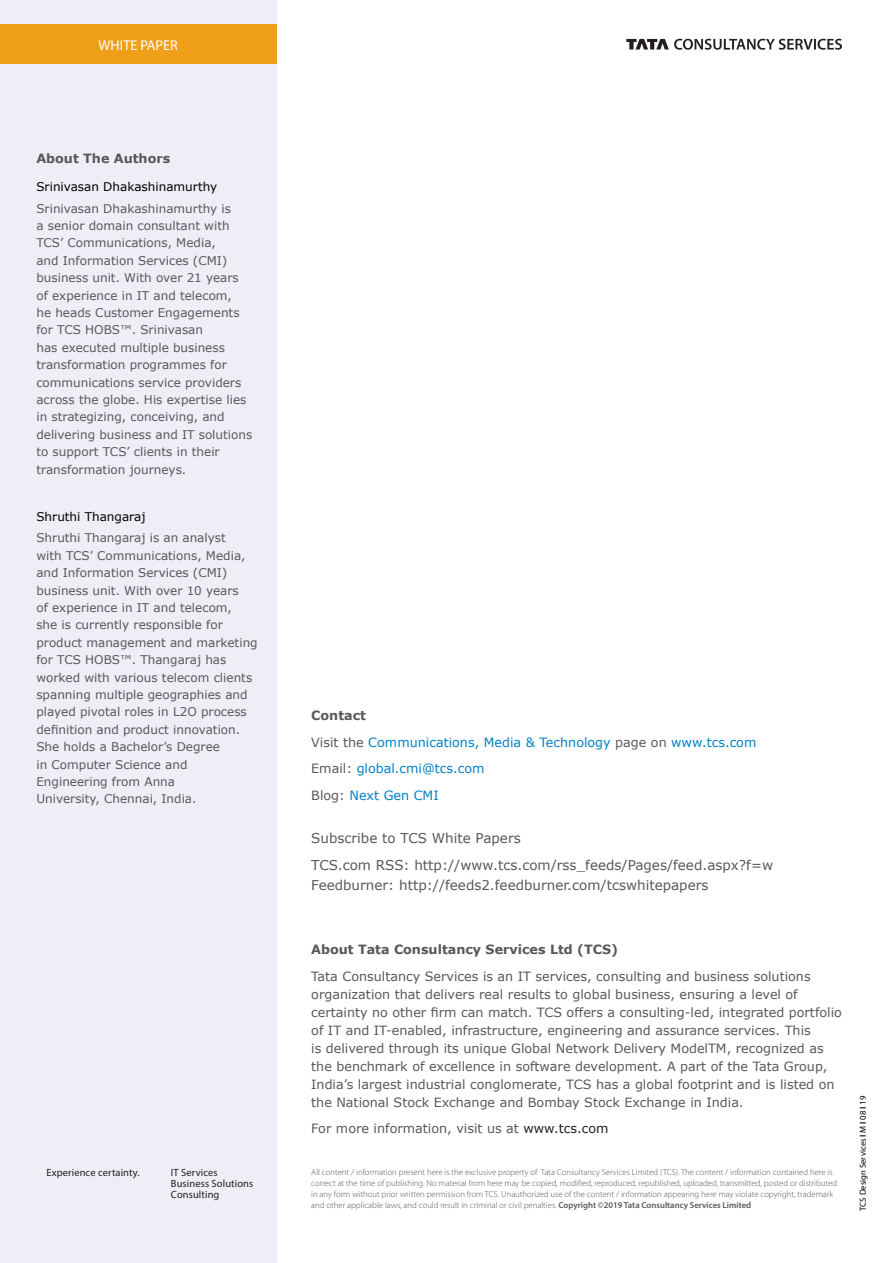
<style>
.page{position:relative;width:893px;height:1263px;background:#fff}
.page>*{position:absolute;margin:0;border:0;box-sizing:border-box;transform-origin:0 0}
.t1{font:14.25px "Myriad Pro";color:#fff}
.t2{font:13.5px "Verdana";color:#57585a}
.t3{font:12.75px/18px "Verdana";color:#57585a}
.t4{font:12.75px "Verdana";color:#0080c5}
.t5{font:700 12.75px "Verdana";color:#57585a}
.t6{font:12px/17.4px "Verdana";color:#57585a}
.t7{font:12px "Verdana";color:#000}
.t8{font:10.5px "Myriad Pro";letter-spacing:.01em;color:#231f20}
.t9{font:300 8.7px/11.2px "Myriad Pro";color:#57585a}
.t10{font:8.7px "Myriad Pro";color:#000}
.s1{color:#57585a}
.s2{color:#231f20}
.s3{font-weight:600}
</style>
<div class="page">
<div style="left:0;top:0;width:276px;height:1263px;background:#efeef6"></div>
<div style="left:0;top:25px;width:276px;height:39px;background:#f09f19"></div>
<svg style="left:626px;top:39px;width:216px;height:11px"></svg>
<p class="t1" style="left:99px;top:36px;width:81px">WHITE PAPER</p>
<p class="t5" style="left:36px;top:149px;width:135px">About The Authors</p>
<p class="t7" style="left:36px;top:178px;width:182px">Srinivasan Dhakashinamurthy</p>
<p class="t6" style="left:36px;top:199px;width:217px">Srinivasan Dhakashinamurthy is<br>a senior domain consultant with<br>TCS’ Communications, Media,<br>and Information Services (CMI) business unit. With over 21 years of experience in IT and telecom,<br>he heads Customer Engagements for TCS HOBS™. Srinivasan<br>has executed multiple business transformation programmes for communications service providers across the globe. His expertise lies in strategizing, conceiving, and delivering business and IT solutions to support TCS’ clients in their transformation journeys.</p>
<p class="t7" style="left:36px;top:508px;width:111px">Shruthi Thangaraj</p>
<p class="t6" style="left:36px;top:529px;width:223px">Shruthi Thangaraj is an analyst<br>with TCS’ Communications, Media, and Information Services (CMI) business unit. With over 10 years<br>of experience in IT and telecom,<br>she is currently responsible for product management and marketing for TCS HOBS™. Thangaraj has worked with various telecom clients spanning multiple geographies and played pivotal roles in L2O process definition and product innovation.<br>She holds a Bachelor’s Degree<br>in Computer Science and<br>Engineering from Anna<br>University, Chennai, India.</p>
<p class="t8" style="left:47px;top:1166px;width:95px">Experience certainty.</p>
<p class="t8" style="left:171px;top:1166px;width:48px">IT Services</p>
<p class="t8" style="left:171px;top:1177px;width:84px">Business Solutions</p>
<p class="t8" style="left:171px;top:1188px;width:50px">Consulting</p>
<p class="t5" style="left:311px;top:707px;width:56px">Contact</p>
<p class="t4" style="left:311px;top:733px;width:447px"><span class="s1">Visit the</span> Communications, Media &amp; Technology <span class="s1">page on</span> www.tcs.com</p>
<p class="t4" style="left:311px;top:760px;width:175px"><span class="s1">Email:</span> global.cmi@tcs.com</p>
<p class="t4" style="left:311px;top:786px;width:129px"><span class="s1">Blog:</span> Next Gen CMI</p>
<p class="t2" style="left:311px;top:829px;width:211px">Subscribe to TCS White Papers</p>
<p class="t2" style="left:311px;top:856px;width:463px">TCS.com RSS: http://www.tcs.com/rss_feeds/Pages/feed.aspx?f=w</p>
<p class="t2" style="left:311px;top:876px;width:399px">Feedburner: http://feeds2.feedburner.com/tcswhitepapers</p>
<p class="t5" style="left:311px;top:940px;width:308px">About Tata Consultancy Services Ltd (TCS)</p>
<p class="t3" style="left:311px;top:967px;width:532px">Tata Consultancy Services is an IT services, consulting and business solutions organization that delivers real results to global business, ensuring a level of certainty no other firm can match. TCS offers a consulting-led, integrated portfolio of IT and IT-enabled, infrastructure, engineering and assurance services. This<br>is delivered through its unique Global Network Delivery ModelTM, recognized as the benchmark of excellence in software development. A part of the Tata Group, India’s largest industrial conglomerate, TCS has a global footprint and is listed on the National Stock Exchange and Bombay Stock Exchange in India.</p>
<p class="t3" style="left:311px;top:1119px;width:299px">For more information, visit us at <span class="s2">www.tcs.com</span></p>
<p class="t9" style="left:311px;top:1166px;width:527px">All content / information present here is the exclusive property of Tata Consultancy Services Limited (TCS). The content / information contained here is correct at the time of publishing. No material from here may be copied, modified, reproduced, republished, uploaded, transmitted, posted or distributed in any form without prior written permission from TCS. Unauthorized use of the content / information appearing here may violate copyright, trademark and other applicable laws, and could result in criminal or civil penalties. <span class="s3">Copyright ©2019 Tata Consultancy Services Limited</span></p>
<p class="t10" style="left:857px;top:1211px;width:116px;rotate:-90deg">TCS Design Services <span class="s3">I</span> M <span class="s3">I</span> 08 <span class="s3">I</span> 19</p>
</div>
